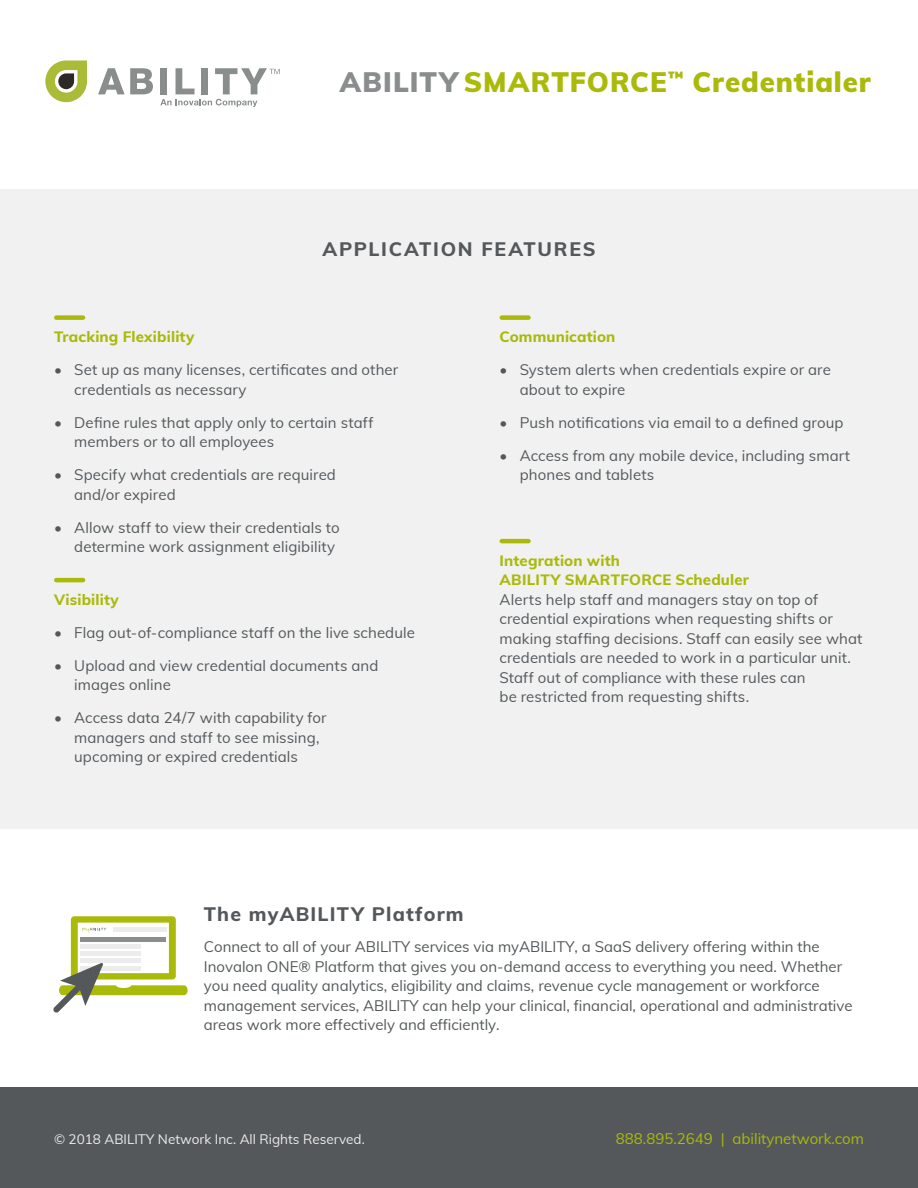
<style>
.page{position:relative;width:918px;height:1188px;background:#fff}
.page>*{position:absolute;margin:0;border:0;box-sizing:border-box;transform-origin:0 0}
.t1{font:900 27.6px "Muli";letter-spacing:.035em;color:#aaba0a}
.t2{font:800 19.5px "Muli";letter-spacing:.06em;color:#54585a}
.t3{font:800 19.5px "Muli";letter-spacing:.085em;color:#54585a}
.t4{font:15px/19.5px "Muli";letter-spacing:.005em;color:#54585a}
.t5{font:800 15px/19.5px "Muli";letter-spacing:.01em;color:#aaba0a}
.t6{font:15px "Muli";color:#aaba0a}
.t7{font:13.5px "Muli";color:#ebeceb}
.s1{color:#898d8d}
</style>
<div class="page">
<div style="left:0;top:1088px;width:918px;height:100px;background:#54585a"></div>
<div style="left:0;top:189px;width:918px;height:639px;background:#f1f1f2"></div>
<div style="left:56px;top:315px;width:27px;height:5px;background:#aaba0a"></div>
<hr style="left:56px;top:578px;width:27px;height:4px;background:#aaba0a">
<div style="left:502px;top:315px;width:27px;height:5px;background:#aaba0a"></div>
<hr style="left:502px;top:539px;width:27px;height:4px;background:#aaba0a">
<svg style="left:98px;top:68px;width:55px;height:26px"></svg>
<svg style="left:45px;top:60px;width:42px;height:42px"></svg>
<svg style="left:160px;top:68px;width:120px;height:39px"></svg>
<svg style="left:53px;top:916px;width:135px;height:97px"></svg>
<h1 class="t1" style="left:340px;top:62px;width:532px"><span class="s1">ABILITY</span> SMARTFORCE<sup>™</sup> Credentialer</h1>
<h2 class="t3" style="left:322px;top:235px;width:275px">APPLICATION FEATURES</h2>
<p class="t5" style="left:54px;top:327px;width:142px">Tracking Flexibility</p>
<p class="t4" style="left:74px;top:360px;width:326px;text-indent:-20px">• Set up as many licenses, certificates and other credentials as necessary</p>
<p class="t4" style="left:74px;top:412px;width:301px;text-indent:-20px">• Define rules that apply only to certain staff members or to all employees</p>
<p class="t4" style="left:74px;top:465px;width:263px;text-indent:-20px">• Specify what credentials are required and/or expired</p>
<p class="t4" style="left:54px;top:517px;width:287px;text-align:right">• Allow staff to view their credentials to determine work assignment eligibility</p>
<p class="t5" style="left:54px;top:589px;width:66px">Visibility</p>
<p class="t4" style="left:54px;top:622px;width:362px">• Flag out-of-compliance staff on the live schedule</p>
<p class="t4" style="left:74px;top:655px;width:306px;text-indent:-20px">• Upload and view credential documents and images online</p>
<p class="t4" style="left:74px;top:708px;width:254px;text-indent:-20px">• Access data 24/7 with capability for managers and staff to see missing, upcoming or expired credentials</p>
<p class="t5" style="left:500px;top:327px;width:118px">Communication</p>
<p class="t4" style="left:520px;top:360px;width:313px;text-indent:-20px">• System alerts when credentials expire or are about to expire</p>
<p class="t4" style="left:500px;top:412px;width:345px">• Push notifications via email to a defined group</p>
<p class="t4" style="left:520px;top:445px;width:332px;text-indent:-20px">• Access from any mobile device, including smart phones and tablets</p>
<p class="t5" style="left:500px;top:550px;width:251px">Integration with<br>ABILITY SMARTFORCE Scheduler</p>
<p class="t4" style="left:500px;top:589px;width:364px">Alerts help staff and managers stay on top of credential expirations when requesting shifts or making staffing decisions. Staff can easily see what credentials are needed to work in a particular unit.<br>Staff out of compliance with these rules can<br>be restricted from requesting shifts.</p>
<h2 class="t2" style="left:204px;top:900px;width:261px">The myABILITY Platform</h2>
<p class="t4" style="left:204px;top:937px;width:650px">Connect to all of your ABILITY services via myABILITY, a SaaS delivery offering within the Inovalon ONE® Platform that gives you on-demand access to everything you need. Whether you need quality analytics, eligibility and claims, revenue cycle management or workforce management services, ABILITY can help your clinical, financial, operational and administrative areas work more effectively and efficiently.</p>
<p class="t7" style="left:54px;top:1129px;width:312px">© 2018 ABILITY Network Inc. All Rights Reserved.</p>
<p class="t6" style="left:616px;top:1127px;width:250px">888.895.2649 | abilitynetwork.com</p>
</div>
